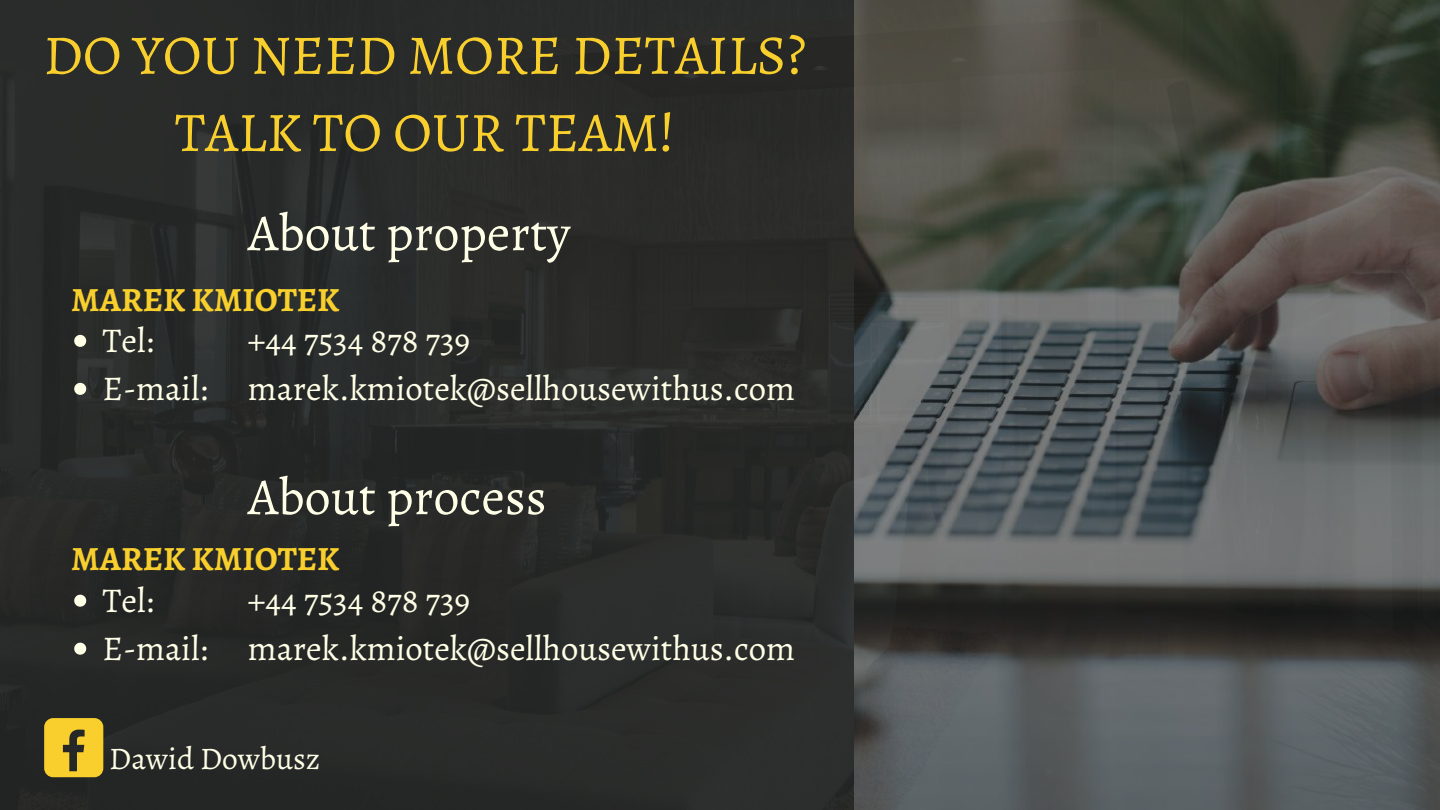
<style>
.page{position:relative;width:1440px;height:810px;background:#fff}
.page>*{position:absolute;margin:0;border:0;box-sizing:border-box;transform-origin:0 0}
.t1{font:56px/77.2px "Alegreya";color:#f8cf2c;text-align:center}
.t2{font:52px "Alegreya";color:#fffee6}
.t3{font:34.7px/48px "Alegreya";color:#fffee6}
.t4{font:700 34px "Alegreya";color:#f8cf2c}
.t5{font:31.5px "Alegreya";color:#fffee6}
</style>
<div class="page">
<div style="left:0;top:0;width:855px;height:810px;background:#292b29"></div>
<div style="left:44px;top:718px;width:59px;height:59px;background:#f8cf2c;border-radius:9px"></div>
<svg style="left:63px;top:730px;width:22px;height:41px"></svg>
<img style="left:855px;top:0;width:585px;height:810px">
<svg style="left:74px;top:335px;width:12px;height:12px"></svg>
<svg style="left:74px;top:383px;width:12px;height:12px"></svg>
<svg style="left:74px;top:595px;width:12px;height:12px"></svg>
<svg style="left:74px;top:643px;width:12px;height:12px"></svg>
<h1 class="t1" style="left:44px;top:16px;width:764px">DO YOU NEED MORE DETAILS?<br>TALK TO OUR TEAM!</h1>
<h2 class="t2" style="left:248px;top:197px;width:324px">About property</h2>
<p class="t4" style="left:71px;top:276px;width:270px">MAREK KMIOTEK</p>
<p class="t3" style="left:103px;top:316px;width:107px">Tel:<br>E-mail:</p>
<p class="t3" style="left:248px;top:316px;width:549px">+44 7534 878 739 marek.kmiotek@sellhousewithus.com</p>
<h2 class="t2" style="left:248px;top:461px;width:300px">About process</h2>
<p class="t4" style="left:71px;top:536px;width:270px">MAREK KMIOTEK</p>
<p class="t3" style="left:103px;top:576px;width:107px">Tel:<br>E-mail:</p>
<p class="t3" style="left:248px;top:576px;width:549px">+44 7534 878 739 marek.kmiotek@sellhousewithus.com</p>
<p class="t5" style="left:109px;top:737px;width:213px">Dawid Dowbusz</p>
</div>
